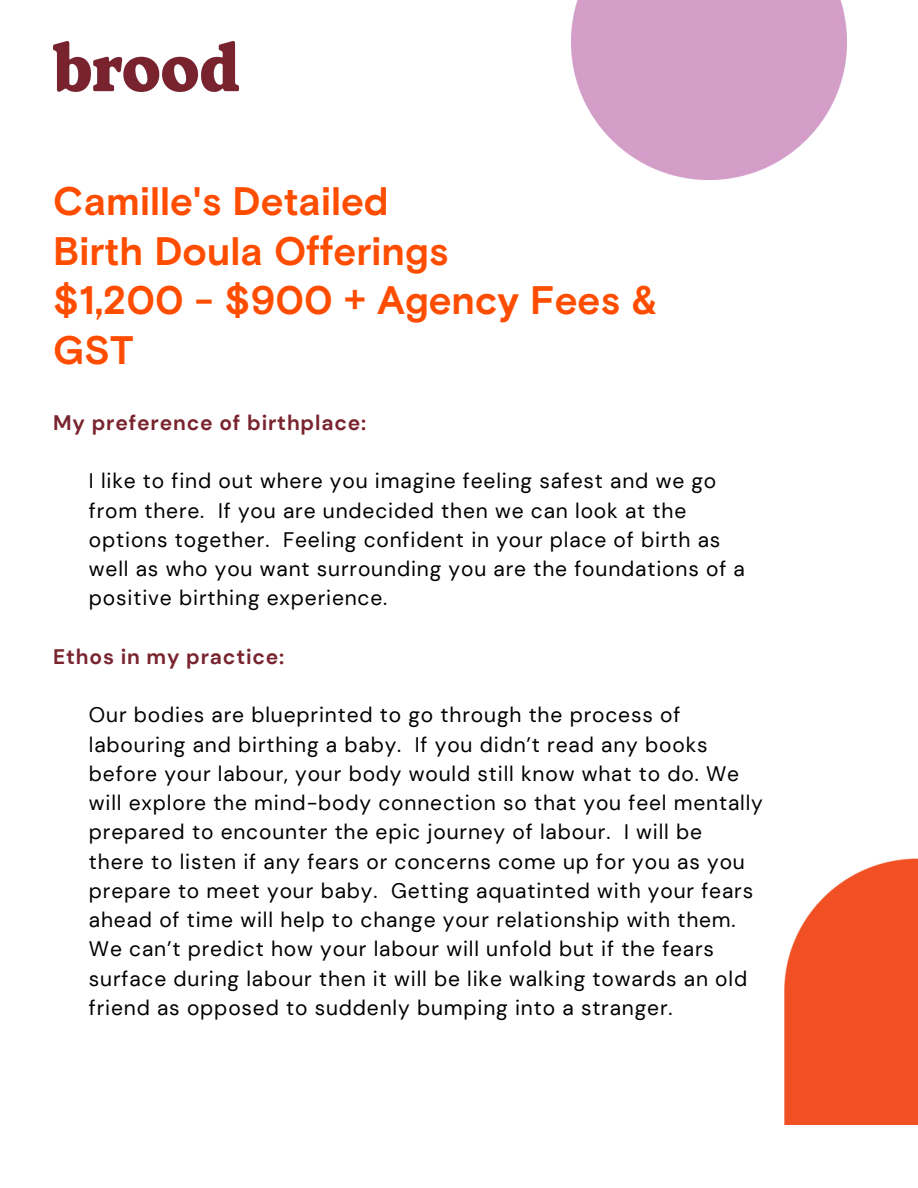
<style>
.page{position:relative;width:918px;height:1188px;background:#fff}
.page>*{position:absolute;margin:0;border:0;box-sizing:border-box;transform-origin:0 0}
.t1{font:700 39.75px/49.5px "Basis Grotesque";color:#ff4d00}
.t2{font:21px/29.2px "DM Sans";letter-spacing:.04em;color:#000}
.t3{font:700 21px "DM Sans";letter-spacing:.04em;color:#79242f}
</style>
<div class="page">
<img style="left:53px;top:42px;width:186px;height:49px">
<img style="left:785px;top:858px;width:133px;height:267px">
<img style="left:572px;top:0;width:274px;height:179px">
<h1 class="t1" style="left:53px;top:176px;width:606px">Camille's Detailed<br>Birth Doula Offerings<br>$1,200 - $900 + Agency Fees &amp;<br>GST</h1>
<p class="t3" style="left:53px;top:409px;width:315px">My preference of birthplace:</p>
<p class="t2" style="left:89px;top:466px;width:658px">I like to find out where you imagine feeling safest and we go from there. If you are undecided then we can look at the options together. Feeling confident in your place of birth as well as who you want surrounding you are the foundations of a positive birthing experience.</p>
<p class="t3" style="left:53px;top:643px;width:233px">Ethos in my practice:</p>
<p class="t2" style="left:89px;top:700px;width:676px">Our bodies are blueprinted to go through the process of labouring and birthing a baby. If you didn’t read any books before your labour, your body would still know what to do. We will explore the mind-body connection so that you feel mentally prepared to encounter the epic journey of labour. I will be<br>there to listen if any fears or concerns come up for you as you prepare to meet your baby. Getting aquatinted with your fears ahead of time will help to change your relationship with them.<br>We can’t predict how your labour will unfold but if the fears surface during labour then it will be like walking towards an old friend as opposed to suddenly bumping into a stranger.</p>
</div>
